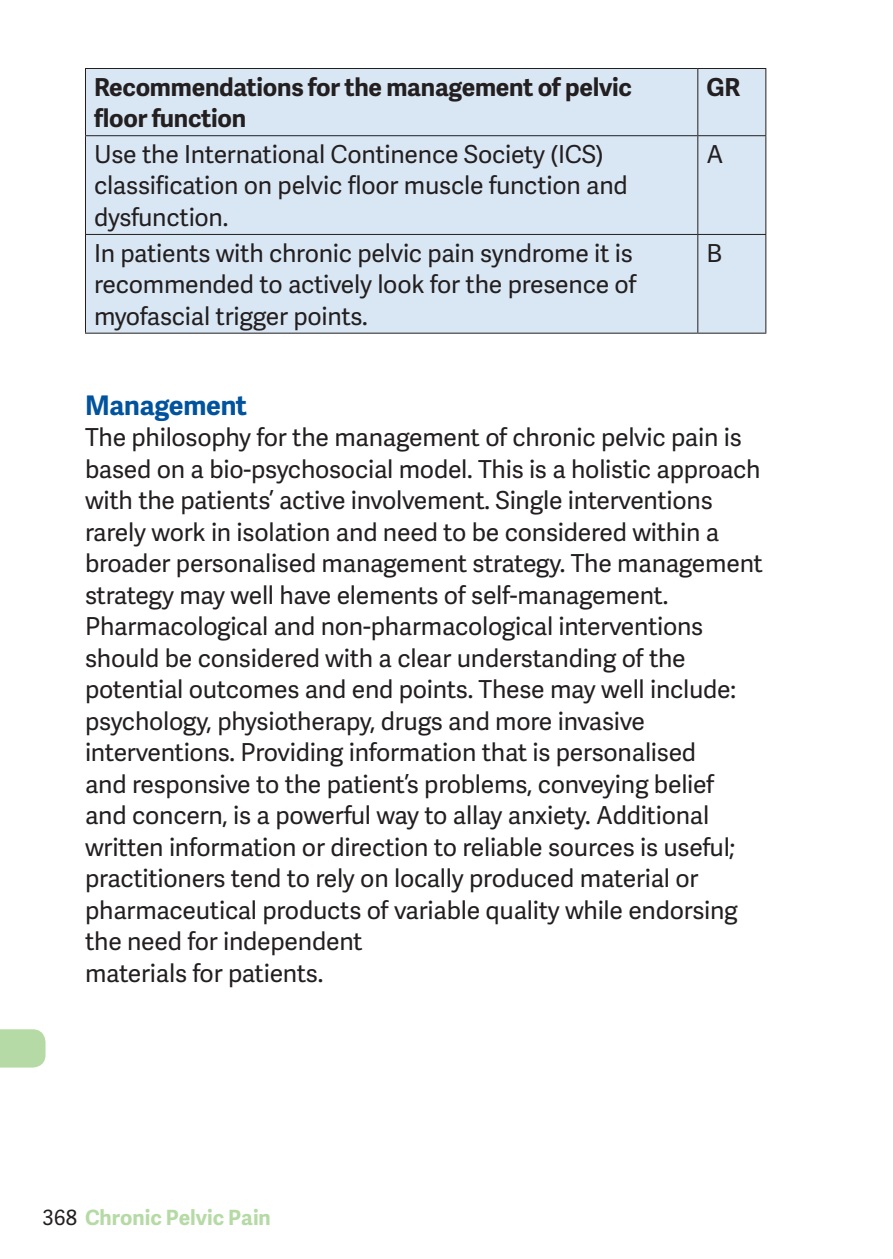
<style>
.page{position:relative;width:893px;height:1259px;background:#fff}
.page>*{position:absolute;margin:0;border:0;box-sizing:border-box;transform-origin:0 0}
.t1{font:700 27px "Adelle Sans";letter-spacing:-.01em;color:#01539e}
.t2{font:24.6px/31.5px "Adelle Sans";letter-spacing:-.01em;color:#231f20}
.t3{font:700 24.6px/31.5px "Adelle Sans";letter-spacing:-.01em;color:#231f20}
.t4{font:700 21px "Adelle Sans";color:#b5daa5}
.s1{font-weight:400;color:#231f20}
</style>
<div class="page">
<svg style="left:0;top:1029px;width:46px;height:38px;background:#b8dba9"></svg>
<div style="left:86px;top:69px;width:679px;height:264px;background:#d9e7f4"></div>
<hr style="left:697px;top:69px;width:1px;height:66px;background:#231f20">
<hr style="left:85px;top:135px;width:613px;height:1px;background:#231f20">
<hr style="left:698px;top:135px;width:68px;height:1px;background:#231f20">
<hr style="left:697px;top:136px;width:1px;height:98px;background:#231f20">
<hr style="left:85px;top:234px;width:613px;height:1px;background:#231f20">
<hr style="left:698px;top:234px;width:68px;height:1px;background:#231f20">
<hr style="left:697px;top:235px;width:1px;height:98px;background:#231f20">
<hr style="left:85px;top:333px;width:613px;height:1px;background:#231f20">
<hr style="left:698px;top:333px;width:68px;height:1px;background:#231f20">
<hr style="left:85px;top:68px;width:613px;height:1px;background:#231f20">
<hr style="left:85px;top:69px;width:1px;height:66px;background:#231f20">
<hr style="left:698px;top:68px;width:68px;height:1px;background:#231f20">
<hr style="left:765px;top:69px;width:1px;height:66px;background:#231f20">
<hr style="left:85px;top:136px;width:1px;height:98px;background:#231f20">
<hr style="left:765px;top:136px;width:1px;height:98px;background:#231f20">
<hr style="left:85px;top:235px;width:1px;height:98px;background:#231f20">
<hr style="left:765px;top:235px;width:1px;height:98px;background:#231f20">
<p class="t3" style="left:94px;top:70px;width:539px">Recommendations for the management of pelvic floor function</p>
<p class="t3" style="left:706px;top:70px;width:35px">GR</p>
<p class="t2" style="left:94px;top:138px;width:535px">Use the International Continence Society (ICS) classification on pelvic floor muscle function and dysfunction.</p>
<p class="t2" style="left:706px;top:138px;width:19px">A</p>
<p class="t2" style="left:94px;top:236px;width:544px">In patients with chronic pelvic pain syndrome it is recommended to actively look for the presence of myofascial trigger points.</p>
<p class="t2" style="left:706px;top:236px;width:17px">B</p>
<p class="t1" style="left:85px;top:385px;width:164px">Management</p>
<p class="t2" style="left:85px;top:421px;width:679px">The philosophy for the management of chronic pelvic pain is based on a bio-psychosocial model. This is a holistic approach with the patients’ active involvement. Single interventions rarely work in isolation and need to be considered within a broader personalised management strategy. The management strategy may well have elements of self-management.<br>Pharmacological and non-pharmacological interventions should be considered with a clear understanding of the potential outcomes and end points. These may well include: psychology, physiotherapy, drugs and more invasive interventions. Providing information that is personalised<br>and responsive to the patient’s problems, conveying belief<br>and concern, is a powerful way to allay anxiety. Additional written information or direction to reliable sources is useful; practitioners tend to rely on locally produced material or pharmaceutical products of variable quality while endorsing the need for independent<br>materials for patients.</p>
<p class="t4" style="left:43px;top:1202px;width:230px"><span class="s1">368</span> Chronic Pelvic Pain</p>
</div>
